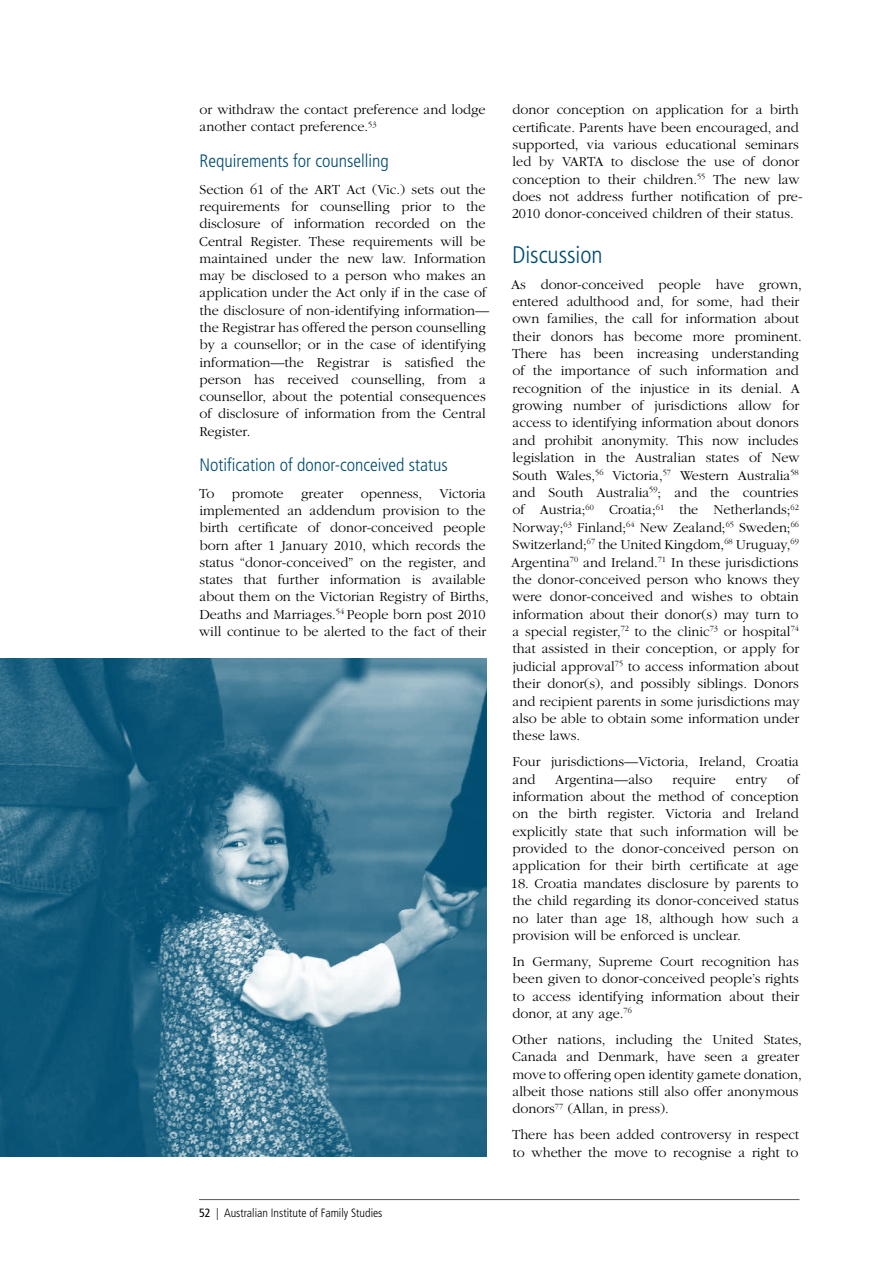
<style>
.page{position:relative;width:893px;height:1263px;background:#fff}
.page>*{position:absolute;margin:0;border:0;box-sizing:border-box;transform-origin:0 0}
.t1{font:300 condensed 24px "Frutiger LT Std";color:#004d71}
.t2{font:300 condensed 18px "Frutiger LT Std";color:#004d71}
.t3{font:300 14.25px/17.4px "ITC Garamond Std";color:#000}
.t4{font:300 condensed 12px "Frutiger LT Std";color:#000}
.s1{font-weight:400}
</style>
<div class="page">
<hr style="left:199px;top:1199px;width:600px;height:1px;background:#58595b">
<img style="left:0;top:658px;width:486px;height:499px">
<p class="t3" style="left:199px;top:101px;width:288px">or withdraw the contact preference and lodge another contact preference.<sup>53</sup></p>
<p class="t2" style="left:199px;top:151px;width:191px">Requirements for counselling</p>
<p class="t3" style="left:199px;top:181px;width:292px">Section 61 of the ART Act (Vic.) sets out the requirements for counselling prior to the disclosure of information recorded on the Central Register. These requirements will be maintained under the new law. Information may be disclosed to a person who makes an application under the Act only if in the case of the disclosure of non-identifying information— the Registrar has offered the person counselling by a counsellor; or in the case of identifying information—the Registrar is satisfied the person has received counselling, from a counsellor, about the potential consequences of disclosure of information from the Central Register.</p>
<p class="t2" style="left:199px;top:454px;width:250px">Notification of donor-conceived status</p>
<p class="t3" style="left:199px;top:485px;width:291px">To promote greater openness, Victoria implemented an addendum provision to the birth certificate of donor-conceived people born after 1 January 2010, which records the status “donor-conceived” on the register, and states that further information is available about them on the Victorian Registry of Births, Deaths and Marriages.<sup>54</sup> People born post 2010 will continue to be alerted to the fact of their</p>
<p class="t4" style="left:199px;top:1206px;width:185px"><span class="s1">52</span> | Australian Institute of Family Studies</p>
<p class="t3" style="left:512px;top:101px;width:292px">donor conception on application for a birth certificate. Parents have been encouraged, and supported, via various educational seminars led by VARTA to disclose the use of donor conception to their children.<sup>55</sup> The new law does not address further notification of pre-2010 donor-conceived children of their status.</p>
<p class="t1" style="left:512px;top:241px;width:92px">Discussion</p>
<p class="t3" style="left:511px;top:275px;width:292px">As donor-conceived people have grown, entered adulthood and, for some, had their own families, the call for information about their donors has become more prominent.<br>There has been increasing understanding of the importance of such information and recognition of the injustice in its denial. A growing number of jurisdictions allow for access to identifying information about donors and prohibit anonymity. This now includes legislation in the Australian states of New South Wales,<sup>56</sup> Victoria,<sup>57</sup> Western Australia<sup>58 </sup>and South Australia<sup>59</sup>; and the countries of Austria;<sup>60</sup> Croatia;<sup>61</sup> the Netherlands;<sup>62<br></sup>Norway;<sup>63</sup> Finland;<sup>64</sup> New Zealand;<sup>65</sup> Sweden;<sup>66<br></sup>Switzerland;<sup>67</sup> the United Kingdom,<sup>68</sup> Uruguay,<sup>69<br></sup>Argentina<sup>70</sup> and Ireland.<sup>71</sup> In these jurisdictions the donor-conceived person who knows they were donor-conceived and wishes to obtain information about their donor(s) may turn to a special register,<sup>72</sup> to the clinic<sup>73</sup> or hospital<sup>74 </sup>that assisted in their conception, or apply for judicial approval<sup>75</sup> to access information about their donor(s), and possibly siblings. Donors and recipient parents in some jurisdictions may also be able to obtain some information under these laws.</p>
<p class="t3" style="left:512px;top:753px;width:288px">Four jurisdictions—Victoria, Ireland, Croatia and</p>
<p class="t3" style="left:512px;top:770px;width:288px;text-align:justify;text-indent:275px">of information about the method of conception on the birth register. Victoria and Ireland explicitly state that such information will be provided to the donor-conceived person on application for their birth certificate at age</p>
<p class="t3" style="left:511px;top:875px;width:290px;text-align:justify">18. Croatia mandates disclosure by parents to the child regarding its donor-conceived status no later than age 18, although how such a provision will be enforced is unclear.</p>
<p class="t3" style="left:512px;top:953px;width:289px;text-align:justify">In Germany, Supreme Court recognition has been given to donor-conceived people’s rights to access identifying information about their donor, at any age.<sup>76</sup></p>
<p class="t3" style="left:512px;top:1031px;width:291px">Other nations, including the United States, Canada and Denmark, have seen a greater move to offering open identity gamete donation, albeit those nations still also offer anonymous donors<sup>77</sup> (Allan, in press).</p>
<p class="t3" style="left:512px;top:1126px;width:289px">There has been added controversy in respect to whether the move to recognise a right to</p>
<p class="t3" style="left:555px;top:770px;width:99px">Argentina—also</p>
<p class="t3" style="left:672px;top:770px;width:45px">require</p>
<p class="t3" style="left:736px;top:770px;width:33px">entry</p>
</div>
